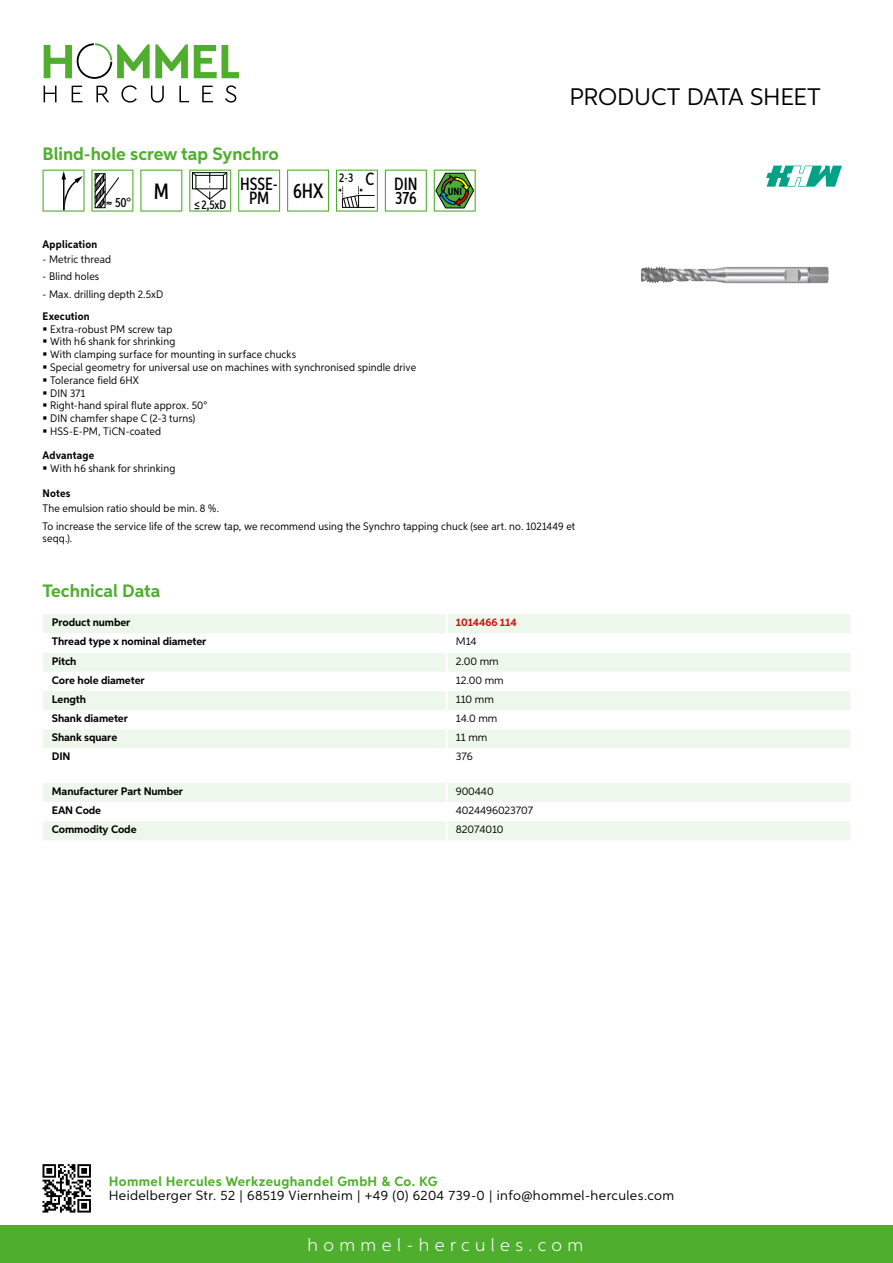
<style>
.page{position:relative;width:893px;height:1263px;background:#fff}
.page>*{position:absolute;margin:0;border:0;box-sizing:border-box;transform-origin:0 0}
.t1{font:24px "Aspira";letter-spacing:-.01em;color:#000}
.t2{font:500 20.7px "Aspira XX Nar";color:#000}
.t3{font:700 18px "Aspira";color:#50ae2f}
.t4{font:300 18px "Aspira";letter-spacing:.3em;color:#fff}
.t5{font:500 17.85px/14.9px "Aspira XX Nar";color:#000;text-align:right}
.t6{font:13.5px "Aspira";letter-spacing:.03em;color:#000}
.t7{font:700 13.5px "Aspira";letter-spacing:.03em;color:#50ae2f}
.t8{font:500 13.35px "Aspira XX Nar";color:#000}
.t9{font:500 12.6px "Aspira XX Nar";color:#000}
.t10{font:10.95px/12.8px "Aspira Nar";letter-spacing:.015em;color:#000}
.t11{font:700 10.95px "Aspira";letter-spacing:-.01em;color:#000}
.t12{font:10.95px "Aspira";letter-spacing:-.01em;color:#000}
.t13{font:700 10.95px "Aspira Nar";letter-spacing:.015em;color:#000}
.t14{font:700 10.95px "Aspira";letter-spacing:-.01em;color:#cd1013}
.t15{font:700 10.35px "Aspira XX Nar";color:#000}
</style>
<div class="page">
<div style="left:0;top:1226px;width:893px;height:37px;background:#50ae2f"></div>
<svg style="left:43px;top:1164px;width:48px;height:48px"></svg>
<svg style="left:194px;top:45px;width:45px;height:33px"></svg>
<svg style="left:44px;top:43px;width:144px;height:36px"></svg>
<svg style="left:44px;top:86px;width:13px;height:16px"></svg>
<svg style="left:72px;top:86px;width:10px;height:16px"></svg>
<svg style="left:96px;top:86px;width:13px;height:16px"></svg>
<svg style="left:121px;top:85px;width:16px;height:18px"></svg>
<svg style="left:151px;top:86px;width:13px;height:17px"></svg>
<svg style="left:179px;top:86px;width:10px;height:16px"></svg>
<svg style="left:202px;top:86px;width:11px;height:16px"></svg>
<svg style="left:225px;top:85px;width:11px;height:18px"></svg>
<div style="left:43px;top:614px;width:807px;height:19px;background:#eef7eb"></div>
<svg style="left:43px;top:653px;width:807px;height:95px;fill:#eef7eb"></svg>
<hr style="left:445px;top:614px;width:3px;height:19px;background:#fff">
<hr style="left:445px;top:653px;width:3px;height:19px;background:#fff">
<hr style="left:445px;top:672px;width:3px;height:19px;background:#fff">
<hr style="left:445px;top:691px;width:3px;height:19px;background:#fff">
<hr style="left:445px;top:710px;width:3px;height:19px;background:#fff">
<hr style="left:445px;top:729px;width:3px;height:19px;background:#fff">
<svg style="left:43px;top:783px;width:807px;height:57px"></svg>
<hr style="left:445px;top:821px;width:3px;height:19px;background:#fff">
<svg style="left:43px;top:170px;width:42px;height:42px"></svg>
<svg style="left:91px;top:170px;width:42px;height:42px"></svg>
<svg style="left:140px;top:170px;width:42px;height:42px"></svg>
<svg style="left:189px;top:170px;width:42px;height:42px"></svg>
<svg style="left:238px;top:170px;width:42px;height:42px"></svg>
<svg style="left:287px;top:170px;width:42px;height:42px"></svg>
<svg style="left:336px;top:170px;width:42px;height:42px"></svg>
<svg style="left:385px;top:170px;width:42px;height:42px"></svg>
<svg style="left:434px;top:170px;width:42px;height:42px"></svg>
<img style="left:641px;top:266px;width:188px;height:18px">
<svg style="left:766px;top:166px;width:76px;height:21px"></svg>
<h3 class="t3" style="left:43px;top:142px;width:238px">Blind-hole screw tap Synchro</h3>
<p class="t8" style="left:115px;top:195px;width:55px">50° <sup>M</sup></p>
<p class="t9" style="left:194px;top:197px;width:34px">≤2,5xD</p>
<h2 class="t2" style="left:249px;top:178px;width:76px"><sub>PM</sub> 6HX</h2>
<h3 class="t5" style="left:339px;top:176px;width:80px"><sup>2-3</sup> C DIN<br>376</h3>
<h3 class="t5" style="left:240px;top:176px;width:39px">HSSE-</h3>
<p class="t15" style="left:448px;top:185px;width:16px">UNI</p>
<h1 class="t1" style="left:569px;top:82px;width:253px">Product data sh eet</h1>
<p class="t13" style="left:43px;top:237px;width:56px">Application</p>
<p class="t10" style="left:43px;top:252px;width:70px">- Metric thread</p>
<p class="t10" style="left:43px;top:270px;width:58px">- Blind holes</p>
<p class="t10" style="left:43px;top:287px;width:122px">- Max. drilling depth 2.5xD</p>
<p class="t13" style="left:43px;top:309px;width:49px">Execution</p>
<p class="t10" style="left:50px;top:322px;width:368px">Extra-robust PM screw tap<br>With h6 shank for shrinking<br>With clamping surface for mounting in surface chucks<br>Special geometry for universal use on machines with synchronised spindle drive Tolerance field 6HX<br>DIN 371<br>Right-hand spiral flute approx. 50°<br>DIN chamfer shape C (2-3 turns)<br>HSS-E-PM, TiCN-coated</p>
<p class="t13" style="left:43px;top:449px;width:53px">Advantage</p>
<p class="t10" style="left:50px;top:462px;width:127px">With h6 shank for shrinking</p>
<p class="t13" style="left:43px;top:487px;width:29px">Notes</p>
<p class="t10" style="left:43px;top:500px;width:534px;line-height:17.5px">The emulsion ratio should be min. 8 %.<br>To increase the service life of the screw tap, we recommend using the Synchro tapping chuck (see art. no. 1021449 et</p>
<p class="t10" style="left:43px;top:531px;width:31px">seqq.).</p>
<h3 class="t3" style="left:43px;top:580px;width:120px">Technical Data</h3>
<p class="t11" style="left:52px;top:616px;width:80px">Product number</p>
<p class="t14" style="left:456px;top:616px;width:62px">1014466 114</p>
<p class="t11" style="left:52px;top:635px;width:156px">Thread type x nominal diameter</p>
<p class="t12" style="left:456px;top:635px;width:22px">M14</p>
<p class="t11" style="left:52px;top:654px;width:26px">Pitch</p>
<p class="t12" style="left:456px;top:654px;width:44px">2.00 mm</p>
<p class="t11" style="left:52px;top:673px;width:94px">Core hole diameter</p>
<p class="t12" style="left:456px;top:673px;width:49px">12.00 mm</p>
<p class="t11" style="left:52px;top:692px;width:36px">Length</p>
<p class="t12" style="left:456px;top:692px;width:40px">110 mm</p>
<p class="t11" style="left:52px;top:711px;width:78px">Shank diameter</p>
<p class="t12" style="left:456px;top:711px;width:43px">14.0 mm</p>
<p class="t11" style="left:52px;top:731px;width:67px">Shank square</p>
<p class="t12" style="left:456px;top:731px;width:33px">11 mm</p>
<p class="t11" style="left:52px;top:750px;width:20px">DIN</p>
<p class="t12" style="left:456px;top:750px;width:18px">376</p>
<p class="t11" style="left:52px;top:784px;width:133px">Manufacturer Part Number</p>
<p class="t12" style="left:456px;top:784px;width:39px">900440</p>
<p class="t11" style="left:52px;top:803px;width:51px">EAN Code</p>
<p class="t12" style="left:456px;top:803px;width:79px">4024496023707</p>
<p class="t11" style="left:52px;top:822px;width:86px">Commodity Code</p>
<p class="t12" style="left:456px;top:823px;width:49px">82074010</p>
<p class="t7" style="left:109px;top:1172px;width:330px">Hommel Hercules Werkzeughandel GmbH &amp; Co. KG</p>
<p class="t6" style="left:109px;top:1187px;width:567px">Heidelberger Str. 52 | 68519 Viernheim | +49 (0) 6204 739-0 | info@hommel-hercules.com</p>
<h3 class="t4" style="left:307px;top:1234px;width:277px">hommel-hercules.com</h3>
</div>
